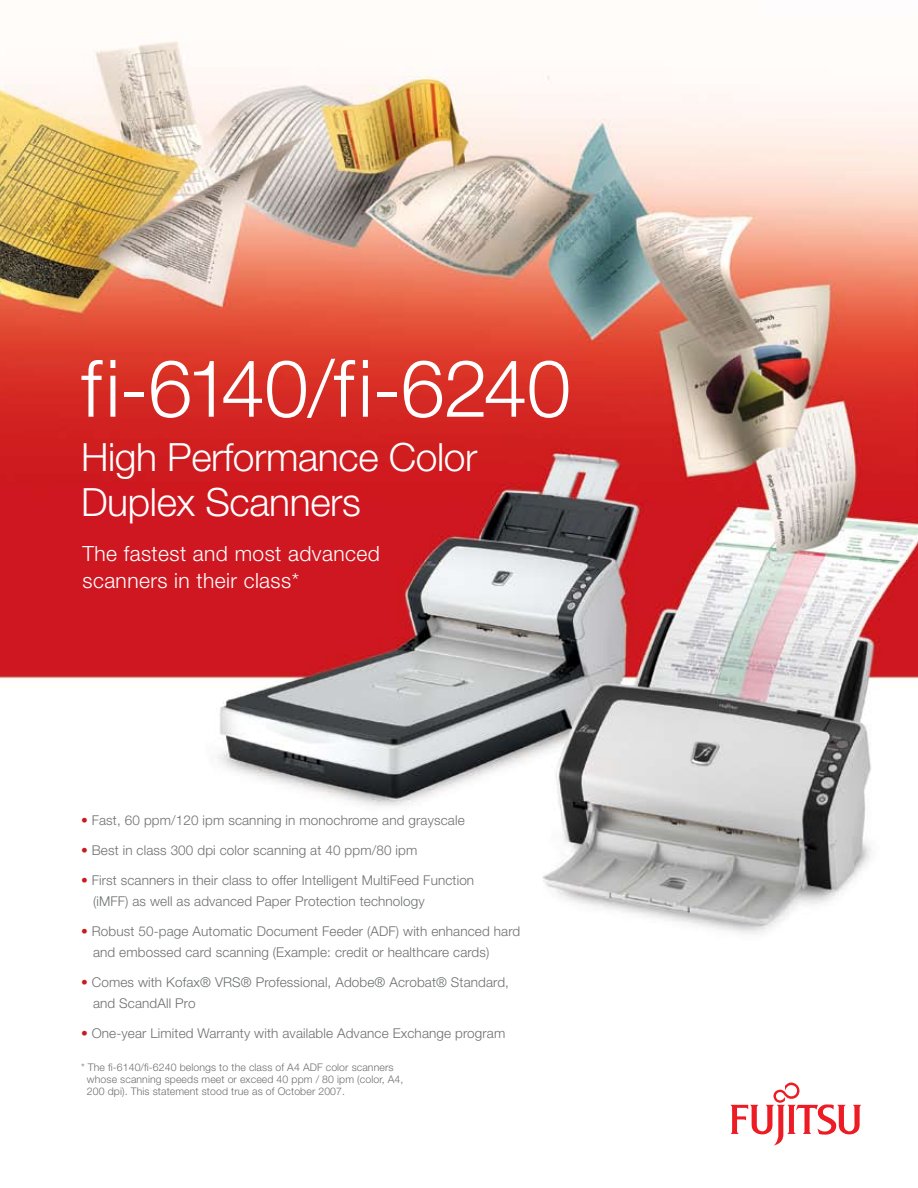
<style>
.page{position:relative;width:918px;height:1188px;background:#fff}
.page>*{position:absolute;margin:0;border:0;box-sizing:border-box;transform-origin:0 0}
.t1{font:300 79.5px "Helvetica Neue";letter-spacing:-.01em;color:#fff}
.t2{font:300 39px/45px "Helvetica Neue";letter-spacing:-.01em;color:#fff}
.t3{font:300 21px/27px "Helvetica Neue";letter-spacing:.02em;color:#fff}
.t4{font:300 13.5px/21px "Helvetica Neue";letter-spacing:.01em;color:#6d6f71}
.t5{font:300 10.5px/12px "Helvetica Neue";letter-spacing:.01em;color:#6d6f71}
.s1{color:#c71c1d}
</style>
<div class="page">
<img style="left:0;top:40px;width:918px;height:1106px">
<svg style="left:730px;top:1083px;width:131px;height:62px"></svg>
<h1 class="t1" style="left:81px;top:340px;width:492px">fi-6140/fi-6240</h1>
<h2 class="t2" style="left:81px;top:433px;width:398px">High Performance Color<br>Duplex Scanners</h2>
<h3 class="t3" style="left:82px;top:540px;width:299px">The fastest and most advanced scanners in their class*</h3>
<p class="t4" style="left:81px;top:810px;width:385px"><span class="s1">•</span> Fast, 60 ppm/120 ipm scanning in monochrome and grayscale</p>
<p class="t4" style="left:81px;top:840px;width:338px"><span class="s1">•</span> Best in class 300 dpi color scanning at 40 ppm/80 ipm</p>
<p class="t4" style="left:93px;top:870px;width:383px;text-indent:-12px"><span class="s1">•</span> First scanners in their class to offer Intelligent MultiFeed Function (iMFF) as well as advanced Paper Protection technology</p>
<p class="t4" style="left:93px;top:921px;width:429px;text-indent:-12px"><span class="s1">•</span> Robust 50-page Automatic Document Feeder (ADF) with enhanced hard and embossed card scanning (Example: credit or healthcare cards)</p>
<p class="t4" style="left:93px;top:972px;width:418px;text-indent:-12px"><span class="s1">•</span> Comes with Kofax® VRS® Professional, Adobe® Acrobat® Standard, and ScandAll Pro</p>
<p class="t4" style="left:81px;top:1023px;width:426px"><span class="s1">•</span> One-year Limited Warranty with available Advance Exchange program</p>
<p class="t5" style="left:87px;top:1061px;width:318px;text-indent:-6px">* The fi-6140/fi-6240 belongs to the class of A4 ADF color scanners whose scanning speeds meet or exceed 40 ppm / 80 ipm (color, A4,<br>200 dpi). This statement stood true as of October 2007.</p>
</div>
